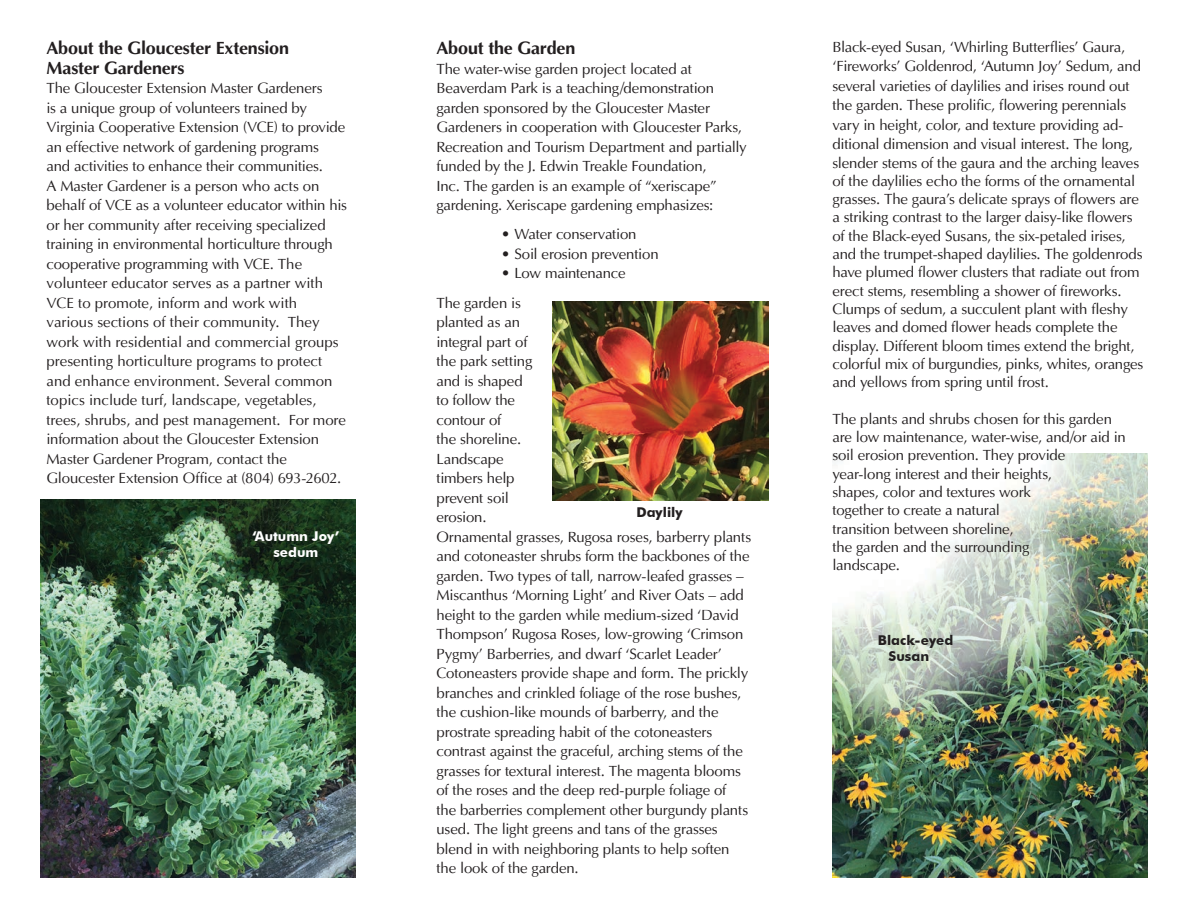
<style>
.page{position:relative;width:1188px;height:918px;background:#fff}
.page>*{position:absolute;margin:0;border:0;box-sizing:border-box;transform-origin:0 0}
.t1{font:700 18px/19.5px "Ottawa";letter-spacing:-.01em;color:#231f20}
.t2{font:15px/19.5px "Ottawa Plain";letter-spacing:-.015em;color:#231f20}
.t3{font:700 13.5px/16.2px "Futura BT";color:#231f20}
.t4{font:700 13.5px/16.2px "Futura BT";color:#fff;text-align:center}
</style>
<div class="page">
<img style="left:832px;top:454px;width:316px;height:423px">
<img style="left:41px;top:500px;width:315px;height:378px">
<img style="left:552px;top:302px;width:216px;height:199px">
<p class="t1" style="left:46px;top:38px;width:244px">About the Gloucester Extension<br>Master Gardeners</p>
<p class="t2" style="left:46px;top:78px;width:302px">The Gloucester Extension Master Gardeners<br>is a unique group of volunteers trained by Virginia Cooperative Extension (VCE) to provide an effective network of gardening programs<br>and activities to enhance their communities.<br>A Master Gardener is a person who acts on behalf of VCE as a volunteer educator within his or her community after receiving specialized training in environmental horticulture through cooperative programming with VCE. The volunteer educator serves as a partner with VCE to promote, inform and work with various sections of their community. They work with residential and commercial groups presenting horticulture programs to protect and enhance environment. Several common topics include turf, landscape, vegetables, trees, shrubs, and pest management. For more information about the Gloucester Extension Master Gardener Program, contact the Gloucester Extension Office at (804) 693-2602.</p>
<p class="t4" style="left:253px;top:528px;width:88px">‘Autumn Joy’ sedum</p>
<p class="t1" style="left:436px;top:38px;width:140px">About the Garden</p>
<p class="t2" style="left:436px;top:59px;width:312px">The water-wise garden project located at Beaverdam Park is a teaching/demonstration garden sponsored by the Gloucester Master Gardeners in cooperation with Gloucester Parks, Recreation and Tourism Department and partially funded by the J. Edwin Treakle Foundation,<br>Inc. The garden is an example of “xeriscape” gardening. Xeriscape gardening emphasizes:</p>
<p class="t2" style="left:501px;top:225px;width:137px">• Water conservation</p>
<p class="t2" style="left:501px;top:244px;width:159px">• Soil erosion prevention</p>
<p class="t2" style="left:436px;top:259px;width:191px;line-height:29.2px;text-indent:64px">• Low maintenance<br>The garden is</p>
<p class="t2" style="left:436px;top:312px;width:316px">planted as an<br>integral part of<br>the park setting<br>and is shaped<br>to follow the<br>contour of<br>the shoreline.<br>Landscape<br>timbers help<br>prevent soil<br>erosion.<br>Ornamental grasses, Rugosa roses, barberry plants and cotoneaster shrubs form the backbones of the garden. Two types of tall, narrow-leafed grasses – Miscanthus ‘Morning Light’ and River Oats – add height to the garden while medium-sized ‘David Thompson’ Rugosa Roses, low-growing ‘Crimson Pygmy’ Barberries, and dwarf ‘Scarlet Leader’ Cotoneasters provide shape and form. The prickly branches and crinkled foliage of the rose bushes, the cushion-like mounds of barberry, and the prostrate spreading habit of the cotoneasters contrast against the graceful, arching stems of the grasses for textural interest. The magenta blooms of the roses and the deep red-purple foliage of<br>the barberries complement other burgundy plants used. The light greens and tans of the grasses blend in with neighboring plants to help soften the look of the garden.</p>
<p class="t3" style="left:636px;top:504px;width:48px">Daylily</p>
<p class="t2" style="left:832px;top:37px;width:312px;line-height:18.6px">Black-eyed Susan, ‘Whirling Butterflies’ Gaura, ‘Fireworks’ Goldenrod, ‘Autumn Joy’ Sedum, and several varieties of daylilies and irises round out the garden. These prolific, flowering perennials vary in height, color, and texture providing ad&shy;ditional dimension and visual interest. The long, slender stems of the gaura and the arching leaves of the daylilies echo the forms of the ornamental grasses. The gaura’s delicate sprays of flowers are a striking contrast to the larger daisy-like flowers of the Black-eyed Susans, the six-petaled irises, and the trumpet-shaped daylilies. The goldenrods have plumed flower clusters that radiate out from erect stems, resembling a shower of fireworks.<br>Clumps of sedum, a succulent plant with fleshy leaves and domed flower heads complete the display. Different bloom times extend the bright, colorful mix of burgundies, pinks, whites, oranges and yellows from spring until frost.</p>
<p class="t2" style="left:832px;top:410px;width:295px;line-height:18.3px">The plants and shrubs chosen for this garden are low maintenance, water-wise, and/or aid in soil erosion prevention. They provide year-long interest and their heights,<br>shapes, color and textures work<br>together to create a natural<br>transition between shoreline,<br>the garden and the surrounding<br>landscape.</p>
<p class="t3" style="left:889px;top:632px;width:66px;text-indent:-11px">Black-eyed<br>Susan</p>
</div>
